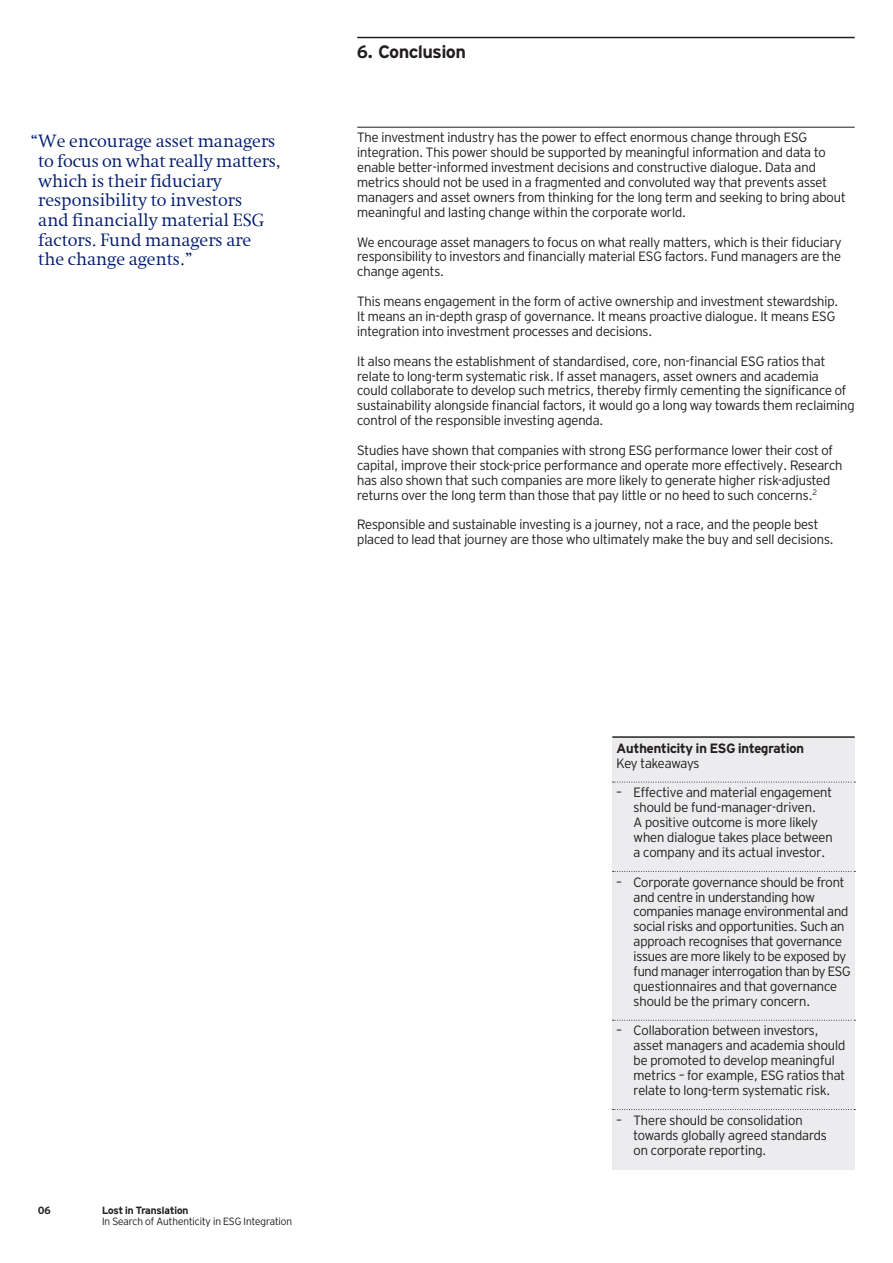
<style>
.page{position:relative;width:893px;height:1263px;background:#fff}
.page>*{position:absolute;margin:0;border:0;box-sizing:border-box;transform-origin:0 0}
.t1{font:300 18px/19.6px "Swift Com";color:#001c70}
.t2{font:700 18px "Invesco Interstate";color:#231f20}
.t3{font:300 13.5px/14.9px "Invesco Interstate";color:#231f20}
.t4{font:700 13.5px "Invesco Interstate";color:#231f20}
.t5{font:300 13.5px "Invesco Interstate";letter-spacing:-.02em;color:#231f20}
.t6{font:300 10.5px "Invesco Interstate";color:#231f20}
.t7{font:700 10.5px "Invesco Interstate";color:#231f20}
</style>
<div class="page">
<hr style="left:357px;top:127px;width:498px;height:1px;background:#231f20">
<hr style="left:357px;top:37px;width:498px;height:1px;background:#231f20">
<div style="left:612px;top:738px;width:243px;height:431px;background:#ececee"></div>
<hr style="left:612px;top:736px;width:243px;height:2px;background:#231f20">
<svg style="left:613px;top:782px;width:242px;height:1px"></svg>
<svg style="left:613px;top:871px;width:242px;height:1px"></svg>
<svg style="left:613px;top:1020px;width:242px;height:1px"></svg>
<svg style="left:613px;top:1109px;width:242px;height:1px"></svg>
<h1 class="t1" style="left:38px;top:131px;width:244px;text-indent:-8px">“We encourage asset managers to focus on what really matters, which is their fiduciary responsibility to investors<br>and financially material ESG factors. Fund managers are the change agents.”</h1>
<h1 class="t2" style="left:357px;top:41px;width:110px">6. Conclusion</h1>
<p class="t3" style="left:357px;top:130px;width:490px">The investment industry has the power to effect enormous change through ESG integration. This power should be supported by meaningful information and data to enable better-informed investment decisions and constructive dialogue. Data and metrics should not be used in a fragmented and convoluted way that prevents asset managers and asset owners from thinking for the long term and seeking to bring about meaningful and lasting change within the corporate world.</p>
<p class="t3" style="left:357px;top:234px;width:486px;text-align:justify">We encourage asset managers to focus on what really matters, which is their fiduciary responsibility to investors and financially material ESG factors. Fund managers are the change agents.</p>
<p class="t3" style="left:357px;top:294px;width:483px">This means engagement in the form of active ownership and investment stewardship.<br>It means an in-depth grasp of governance. It means proactive dialogue. It means ESG integration into investment processes and decisions.</p>
<p class="t3" style="left:357px;top:353px;width:499px">It also means the establishment of standardised, core, non-financial ESG ratios that relate to long-term systematic risk. If asset managers, asset owners and academia<br>could collaborate to develop such metrics, thereby firmly cementing the significance of sustainability alongside financial factors, it would go a long way towards them reclaiming control of the responsible investing agenda.</p>
<p class="t3" style="left:357px;top:443px;width:487px">Studies have shown that companies with strong ESG performance lower their cost of capital, improve their stock-price performance and operate more effectively. Research has also shown that such companies are more likely to generate higher risk-adjusted returns over the long term than those that pay little or no heed to such concerns.<sup>2</sup></p>
<p class="t3" style="left:357px;top:517px;width:478px">Responsible and sustainable investing is a journey, not a race, and the people best placed to lead that journey are those who ultimately make the buy and sell decisions.</p>
<p class="t7" style="left:38px;top:1204px;width:14px">06</p>
<p class="t7" style="left:102px;top:1204px;width:88px">Lost in Translation</p>
<p class="t6" style="left:102px;top:1215px;width:192px">In Search of Authenticity in ESG Integration</p>
<p class="t4" style="left:617px;top:740px;width:189px">Authenticity in ESG integration</p>
<p class="t5" style="left:617px;top:755px;width:84px">Key takeaways</p>
<p class="t3" style="left:634px;top:785px;width:201px;text-indent:-17px">– Effective and material engagement should be fund-manager-driven.<br>A positive outcome is more likely when dialogue takes place between a company and its actual investor.</p>
<p class="t3" style="left:634px;top:874px;width:218px;text-indent:-17px">– Corporate governance should be front and centre in understanding how companies manage environmental and social risks and opportunities. Such an approach recognises that governance issues are more likely to be exposed by fund manager interrogation than by ESG questionnaires and that governance should be the primary concern.</p>
<p class="t3" style="left:634px;top:1023px;width:213px;text-indent:-17px">– Collaboration between investors, asset managers and academia should be promoted to develop meaningful metrics – for example, ESG ratios that relate to long-term systematic risk.</p>
<p class="t3" style="left:634px;top:1112px;width:195px;text-indent:-17px">– There should be consolidation towards globally agreed standards on corporate reporting.</p>
</div>
